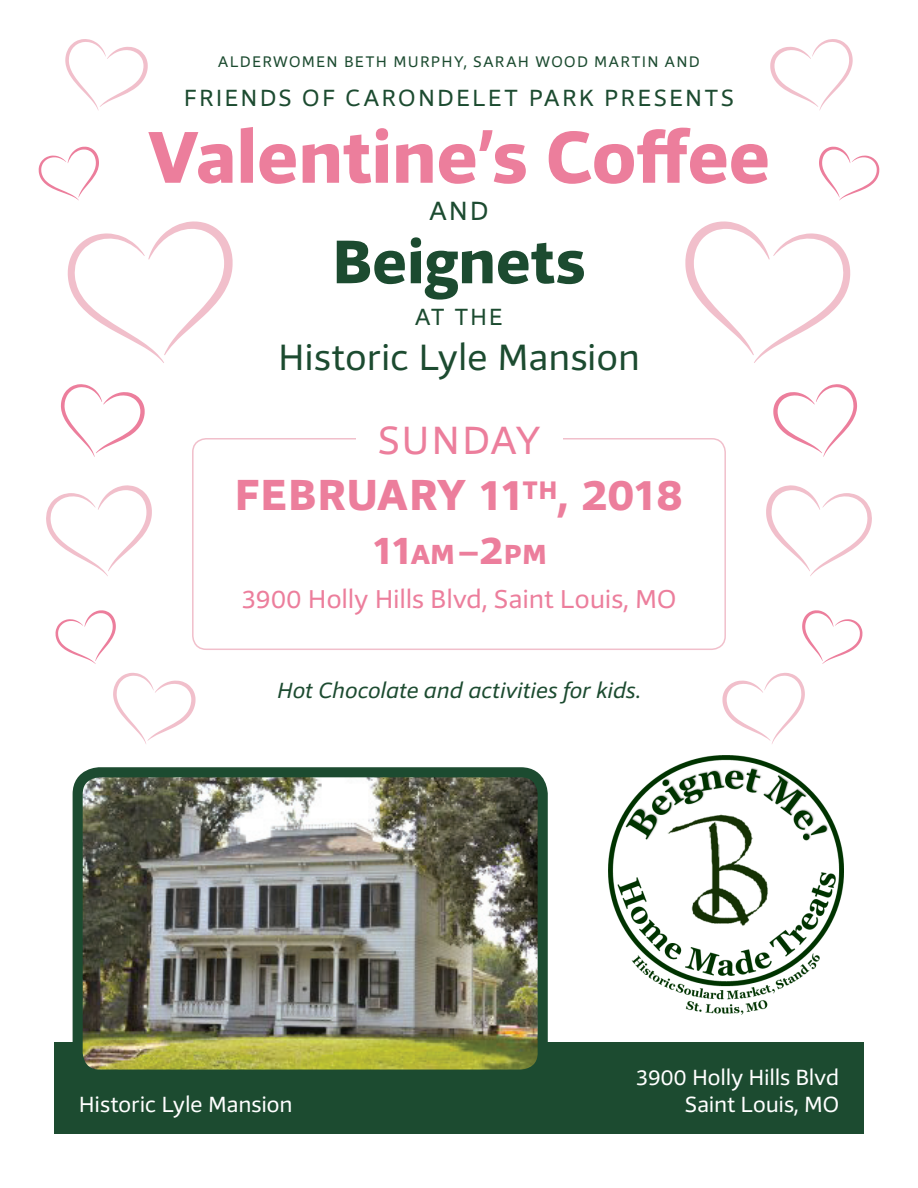
<style>
.page{position:relative;width:918px;height:1188px;background:#fff}
.page>*{position:absolute;margin:0;border:0;box-sizing:border-box;transform-origin:0 0}
.t1{font:800 75px "Foro Sans";letter-spacing:-.005em;color:#ec7e9c}
.t2{font:800 63px "Foro Sans";letter-spacing:.005em;color:#1c4b30}
.t3{font:800 44.55px "Foro Sans";letter-spacing:-.005em;color:#ec7e9c}
.t4{font:800 40.35px "Foro Sans";color:#ec7e9c}
.t5{font:40.35px "Foro Sans";letter-spacing:.04em;color:#ec7e9c}
.t6{font:37.5px "Foro Sans";letter-spacing:.005em;color:#1c4b30}
.t7{font:27px "Foro Sans";color:#1c4b30}
.t8{font:26.4px "Foro Sans";letter-spacing:-.005em;color:#ec7e9c}
.t9{font:24px "Foro Sans";letter-spacing:.095em;color:#1c4b30}
.t10{font:22.5px "Foro Sans";letter-spacing:-.005em;color:#fff}
.t11{font:italic 22.5px "Foro Sans";color:#1c4b30}
.t12{font:15.75px "Foro Sans";letter-spacing:.085em;color:#1c4b30}
.s1{font-size:28.2px}
</style>
<div class="page">
<div style="left:54px;top:1042px;width:810px;height:92px;background:#1c4b30"></div>
<img style="left:608px;top:755px;width:235px;height:259px">
<img style="left:84px;top:778px;width:453px;height:291px">
<div style="left:73px;top:767px;width:475px;height:313px;border:10px solid #1c4b30;border-radius:22px"></div>
<div style="left:192px;top:438px;width:534px;height:212px;border:2px solid #f1bfcb;border-radius:14px"></div>
<div style="left:356px;top:401px;width:206px;height:52px;background:#fff"></div>
<svg style="left:67px;top:221px;width:166px;height:142px"></svg>
<svg style="left:685px;top:221px;width:166px;height:142px"></svg>
<svg style="left:46px;top:485px;width:106px;height:91px"></svg>
<svg style="left:766px;top:485px;width:106px;height:91px"></svg>
<svg style="left:61px;top:384px;width:84px;height:73px"></svg>
<svg style="left:773px;top:384px;width:84px;height:73px"></svg>
<svg style="left:55px;top:610px;width:61px;height:54px"></svg>
<svg style="left:802px;top:610px;width:61px;height:54px"></svg>
<svg style="left:39px;top:147px;width:60px;height:53px"></svg>
<svg style="left:819px;top:147px;width:60px;height:53px"></svg>
<svg style="left:113px;top:673px;width:83px;height:71px"></svg>
<svg style="left:722px;top:673px;width:83px;height:71px"></svg>
<svg style="left:770px;top:39px;width:83px;height:71px"></svg>
<svg style="left:65px;top:39px;width:83px;height:71px"></svg>
<p class="t12" style="left:218px;top:52px;width:483px">ALDERWOMEN BETH MURPHY, SARAH WOOD MARTIN AND</p>
<p class="t9" style="left:184px;top:83px;width:552px">FRIENDS OF CARONDELET PARK PRESENTS</p>
<p class="t1" style="left:148px;top:108px;width:623px">Valentine’s Coffee</p>
<p class="t7" style="left:430px;top:194px;width:60px">AND</p>
<p class="t2" style="left:333px;top:221px;width:254px">Beignets</p>
<p class="t9" style="left:415px;top:302px;width:89px">AT THE</p>
<p class="t6" style="left:278px;top:334px;width:363px">Historic Lyle Mansion</p>
<p class="t5" style="left:378px;top:415px;width:164px">SUNDAY</p>
<p class="t3" style="left:235px;top:465px;width:449px">FEBRUARY 11<sup>TH</sup>, 2018</p>
<p class="t4" style="left:371px;top:524px;width:177px">11<span class="s1">AM</span>–2<span class="s1">PM</span></p>
<p class="t8" style="left:242px;top:583px;width:436px">3900 Holly Hills Blvd, Saint Louis, MO</p>
<p class="t11" style="left:277px;top:676px;width:365px">Hot Chocolate and activities for kids.</p>
<p class="t10" style="left:636px;top:1064px;width:205px">3900 Holly Hills Blvd</p>
<p class="t10" style="left:79px;top:1091px;width:215px">Historic Lyle Mansion</p>
<p class="t10" style="left:685px;top:1091px;width:156px">Saint Louis, MO</p>
</div>
